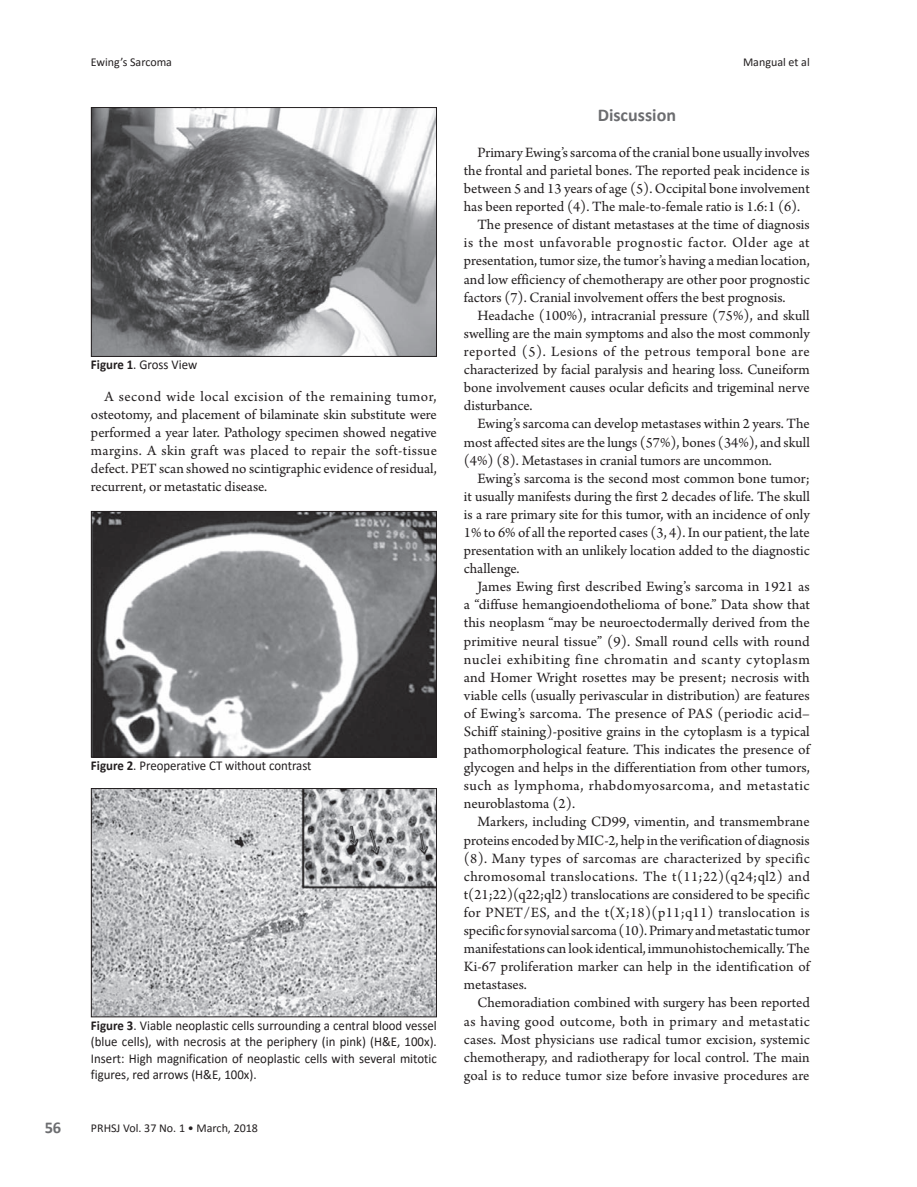
<style>
.page{position:relative;width:917px;height:1187px;background:#fff}
.page>*{position:absolute;margin:0;border:0;box-sizing:border-box;transform-origin:0 0}
.t1{font:700 18px "Calibri";color:#6c6d70}
.t2{font:700 16.5px "Calibri";color:#6c6d70}
.t3{font:15px/18px "Arno Pro";color:#231f20;text-align:justify}
.t4{font:15px "Arno Pro";letter-spacing:.025em;color:#231f20}
.t5{font:15px "Arno Pro";letter-spacing:.035em;color:#231f20}
.t6{font:15px "Arno Pro";letter-spacing:.02em;color:#231f20}
.t7{font:15px "Arno Pro";letter-spacing:.04em;color:#231f20}
.t8{font:15px "Arno Pro";letter-spacing:.03em;color:#231f20}
.t9{font:13.5px/16.2px "Calibri";color:#231f20;text-align:justify;scale:.95 1}
.t10{font:12px "Calibri";color:#231f20}
.s1{font-weight:700}
</style>
<div class="page">
<img style="left:93px;top:513px;width:341px;height:242px">
<div style="left:91px;top:511px;width:345px;height:246px;border:1px solid #231f20"></div>
<img style="left:93px;top:790px;width:341px;height:225px">
<div style="left:91px;top:788px;width:345px;height:229px;border:1px solid #231f20"></div>
<img style="left:93px;top:109px;width:341px;height:246px">
<div style="left:91px;top:107px;width:345px;height:250px;border:1px solid #231f20"></div>
<p class="t10" style="left:91px;top:54px;width:83px">Ewing’s Sarcoma</p>
<p class="t9" style="left:91px;top:356px;width:113px"><span class="s1">Figure 1</span>. Gross View</p>
<p class="t3" style="left:91px;top:388px;width:347px;text-indent:14px">A second wide local excision of the remaining tumor, osteotomy, and placement of bilaminate skin substitute were performed a year later. Pathology specimen showed negative margins. A skin graft was placed to repair the soft-tissue defect. PET scan showed no scintigraphic evidence of residual, recurrent, or metastatic disease.</p>
<p class="t9" style="left:91px;top:756px;width:234px"><span class="s1">Figure 2</span>. Preoperative CT without contrast</p>
<p class="t9" style="left:91px;top:1017px;width:365px"><span class="s1">Figure 3</span>. Viable neoplastic cells surrounding a central blood vessel (blue cells), with necrosis at the periphery (in pink) (H&amp;E, 100x).<br>Insert: High magnification of neoplastic cells with several mitotic figures, red arrows (H&amp;E, 100x).</p>
<p class="t2" style="left:45px;top:1115px;width:18px">56</p>
<p class="t10" style="left:91px;top:1119px;width:168px">PRHSJ Vol. 37 No. 1 • March, 2018</p>
<p class="t10" style="left:742px;top:54px;width:68px">Mangual et al</p>
<p class="t1" style="left:597px;top:102px;width:80px">Discussion</p>
<p class="t3" style="left:477px;top:144px;width:334px">Primary Ewing’s sarcoma of the cranial bone usually involves</p>
<p class="t3" style="left:464px;top:162px;width:347px">the frontal and parietal bones. The reported peak incidence is</p>
<p class="t3" style="left:464px;top:180px;width:347px">between 5 and 13 years of age (5). Occipital bone involvement</p>
<p class="t3" style="left:464px;top:198px;width:338px">has been reported (4). The male-to-female ratio is 1.6:1 (6).</p>
<p class="t3" style="left:477px;top:216px;width:334px">The presence of distant metastases at the time of diagnosis</p>
<p class="t7" style="left:464px;top:234px;width:347px">is the most unfavorable prognostic factor. Older age at</p>
<p class="t3" style="left:464px;top:253px;width:347px">presentation, tumor size, the tumor’s having a median location,</p>
<p class="t3" style="left:464px;top:271px;width:347px">and low efficiency of chemotherapy are other poor prognostic</p>
<p class="t3" style="left:464px;top:289px;width:323px">factors (7). Cranial involvement offers the best prognosis.</p>
<p class="t3" style="left:477px;top:307px;width:333px">Headache (100%), intracranial pressure (75%), and skull</p>
<p class="t3" style="left:464px;top:325px;width:347px">swelling are the main symptoms and also the most commonly</p>
<p class="t5" style="left:464px;top:343px;width:347px">reported (5). Lesions of the petrous temporal bone are</p>
<p class="t3" style="left:464px;top:361px;width:347px">characterized by facial paralysis and hearing loss. Cuneiform</p>
<p class="t3" style="left:464px;top:379px;width:347px">bone involvement causes ocular deficits and trigeminal nerve</p>
<p class="t3" style="left:464px;top:397px;width:70px">disturbance.</p>
<p class="t3" style="left:477px;top:415px;width:334px">Ewing’s sarcoma can develop metastases within 2 years. The</p>
<p class="t3" style="left:464px;top:433px;width:347px">most affected sites are the lungs (57%), bones (34%), and skull</p>
<p class="t3" style="left:464px;top:452px;width:309px">(4%) (8). Metastases in cranial tumors are uncommon.</p>
<p class="t3" style="left:477px;top:470px;width:334px">Ewing’s sarcoma is the second most common bone tumor;</p>
<p class="t3" style="left:464px;top:488px;width:347px">it usually manifests during the first 2 decades of life. The skull</p>
<p class="t3" style="left:464px;top:506px;width:347px">is a rare primary site for this tumor, with an incidence of only</p>
<p class="t3" style="left:464px;top:524px;width:347px">1% to 6% of all the reported cases (3, 4). In our patient, the late</p>
<p class="t3" style="left:464px;top:542px;width:347px">presentation with an unlikely location added to the diagnostic</p>
<p class="t3" style="left:464px;top:560px;width:57px">challenge.</p>
<p class="t3" style="left:477px;top:578px;width:333px">James Ewing first described Ewing’s sarcoma in 1921 as</p>
<p class="t3" style="left:464px;top:596px;width:347px">a “diffuse hemangioendothelioma of bone.” Data show that</p>
<p class="t3" style="left:464px;top:614px;width:347px">this neoplasm “may be neuroectodermally derived from the</p>
<p class="t3" style="left:464px;top:632px;width:347px">primitive neural tissue” (9). Small round cells with round</p>
<p class="t5" style="left:464px;top:650px;width:347px">nuclei exhibiting fine chromatin and scanty cytoplasm</p>
<p class="t3" style="left:464px;top:669px;width:347px">and Homer Wright rosettes may be present; necrosis with</p>
<p class="t3" style="left:464px;top:687px;width:347px">viable cells (usually perivascular in distribution) are features</p>
<p class="t3" style="left:464px;top:705px;width:347px">of Ewing’s sarcoma. The presence of PAS (periodic acid–</p>
<p class="t3" style="left:464px;top:723px;width:347px">Schiff staining)-positive grains in the cytoplasm is a typical</p>
<p class="t3" style="left:464px;top:741px;width:347px">pathomorphological feature. This indicates the presence of</p>
<p class="t3" style="left:464px;top:759px;width:347px">glycogen and helps in the differentiation from other tumors,</p>
<p class="t8" style="left:464px;top:777px;width:347px">such as lymphoma, rhabdomyosarcoma, and metastatic</p>
<p class="t3" style="left:464px;top:795px;width:113px">neuroblastoma (2).</p>
<p class="t3" style="left:477px;top:813px;width:334px">Markers, including CD99, vimentin, and transmembrane</p>
<p class="t3" style="left:464px;top:831px;width:347px">proteins encoded by MIC-2, help in the verification of diagnosis</p>
<p class="t3" style="left:464px;top:849px;width:347px">(8). Many types of sarcomas are characterized by specific</p>
<p class="t4" style="left:464px;top:867px;width:347px">chromosomal translocations. The t(11;22)(q24;ql2) and</p>
<p class="t3" style="left:464px;top:886px;width:347px">t(21;22)(q22;ql2) translocations are considered to be specific</p>
<p class="t6" style="left:464px;top:903px;width:347px">for PNET/ES, and the t(X;18)(p11;q11) translocation is</p>
<p class="t3" style="left:464px;top:922px;width:347px">specific for synovial sarcoma (10). Primary and metastatic tumor</p>
<p class="t3" style="left:464px;top:940px;width:347px">manifestations can look identical, immunohistochemically. The</p>
<p class="t3" style="left:464px;top:958px;width:347px">Ki-67 proliferation marker can help in the identification of</p>
<p class="t3" style="left:464px;top:976px;width:65px">metastases.</p>
<p class="t3" style="left:477px;top:994px;width:334px">Chemoradiation combined with surgery has been reported</p>
<p class="t4" style="left:464px;top:1012px;width:347px">as having good outcome, both in primary and metastatic</p>
<p class="t3" style="left:464px;top:1030px;width:347px">cases. Most physicians use radical tumor excision, systemic</p>
<p class="t3" style="left:464px;top:1048px;width:347px">chemotherapy, and radiotherapy for local control. The main</p>
<p class="t3" style="left:464px;top:1066px;width:347px">goal is to reduce tumor size before invasive procedures are</p>
</div>
